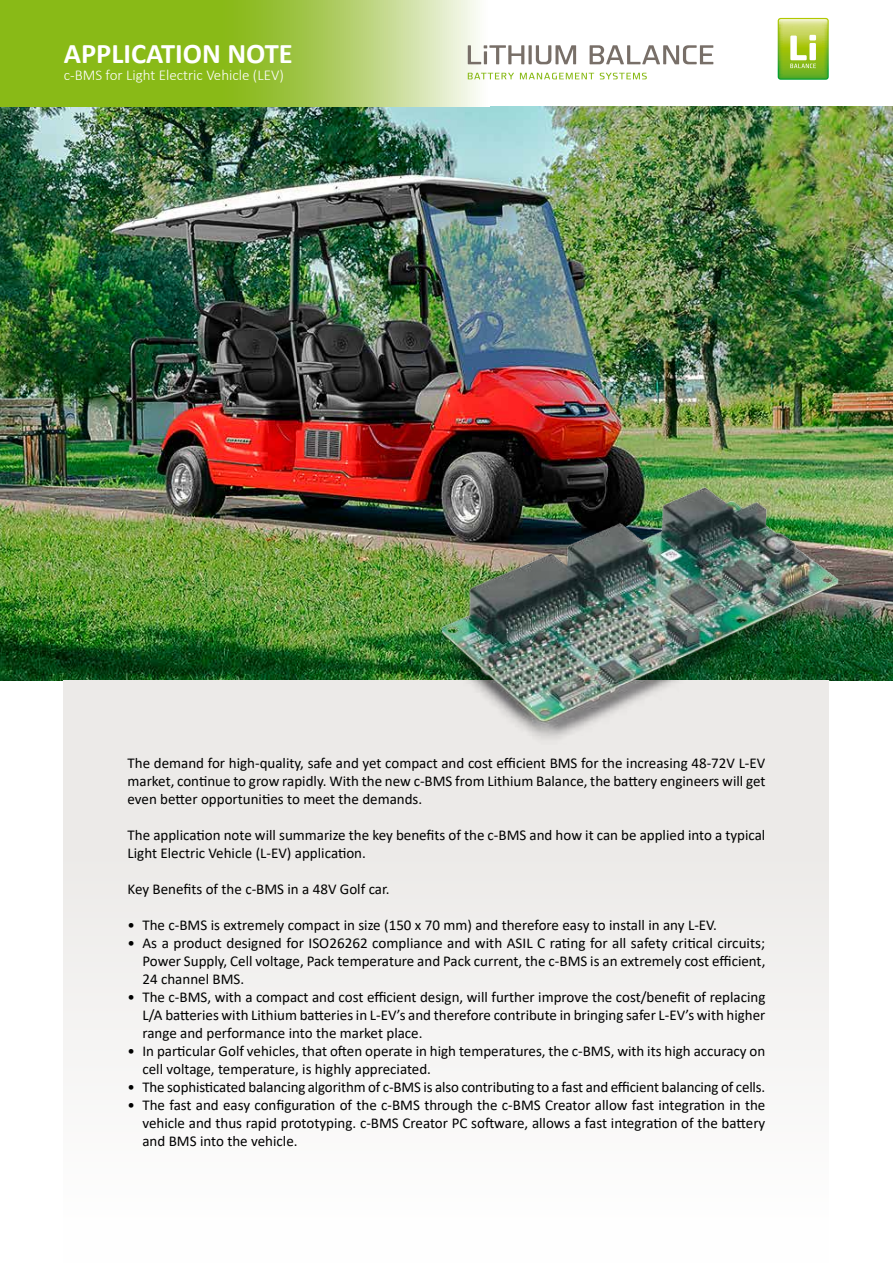
<style>
.page{position:relative;width:893px;height:1263px;background:#fff}
.page>*{position:absolute;margin:0;border:0;box-sizing:border-box;transform-origin:0 0}
.t1{font:700 28.5px "Calibri";color:#fff}
.t2{font:15px/18px "Calibri";color:#000;text-align:justify}
.t3{font:300 15px "Calibri";color:#fff}
</style>
<div class="page">
<img style="left:0;top:106px;width:893px;height:574px">
<svg style="left:0;top:0;width:489px;height:106px;background:#a3c74b"></svg>
<svg style="left:468px;top:45px;width:56px;height:19px"></svg>
<svg style="left:528px;top:45px;width:4px;height:19px"></svg>
<svg style="left:536px;top:45px;width:40px;height:19px"></svg>
<svg style="left:590px;top:45px;width:123px;height:19px"></svg>
<svg style="left:468px;top:73px;width:46px;height:6px"></svg>
<svg style="left:520px;top:73px;width:74px;height:6px"></svg>
<svg style="left:600px;top:73px;width:47px;height:6px"></svg>
<svg style="left:778px;top:18px;width:51px;height:62px;background:#a9cc54"></svg>
<div style="left:64px;top:680px;width:765px;height:583px;background:linear-gradient(to right,#f3f1f0,#f4f3f2)"></div>
<img style="left:431px;top:478px;width:449px;height:267px">
<h1 class="t1" style="left:64px;top:34px;width:231px">APPLICATION NOTE</h1>
<p class="t3" style="left:64px;top:66px;width:222px">c-BMS for Light Electric Vehicle (LEV)</p>
<p class="t2" style="left:128px;top:754px;width:639px">The demand for high-quality, safe and yet compact and cost efficient BMS for the increasing 48-72V L-EV market, continue to grow rapidly. With the new c-BMS from Lithium Balance, the battery engineers will get even better opportunities to meet the demands.</p>
<p class="t2" style="left:128px;top:826px;width:639px">The application note will summarize the key benefits of the c-BMS and how it can be applied into a typical<br>Light Electric Vehicle (L-EV) application.</p>
<p class="t2" style="left:128px;top:880px;width:264px">Key Benefits of the c-BMS in a 48V Golf car.</p>
<p class="t2" style="left:128px;top:916px;width:591px">• The c-BMS is extremely compact in size (150 x 70 mm) and therefore easy to install in any L-EV.</p>
<p class="t2" style="left:142px;top:934px;width:624px;text-indent:-15px">• As a product designed for ISO26262 compliance and with ASIL C rating for all safety critical circuits; Power Supply, Cell voltage, Pack temperature and Pack current, the c-BMS is an extremely cost efficient, 24 channel BMS.</p>
<p class="t2" style="left:142px;top:988px;width:624px;text-indent:-15px">• The c-BMS, with a compact and cost efficient design, will further improve the cost/benefit of replacing L/A batteries with Lithium batteries in L-EV’s and therefore contribute in bringing safer L-EV’s with higher range and performance into the market place.</p>
<p class="t2" style="left:142px;top:1042px;width:624px;text-indent:-15px">• In particular Golf vehicles, that often operate in high temperatures, the c-BMS, with its high accuracy on cell voltage, temperature, is highly appreciated.</p>
<p class="t2" style="left:128px;top:1078px;width:639px">• The sophisticated balancing algorithm of c-BMS is also contributing to a fast and efficient balancing of cells.</p>
<p class="t2" style="left:142px;top:1096px;width:624px;text-indent:-15px">• The fast and easy configuration of the c-BMS through the c-BMS Creator allow fast integration in the vehicle and thus rapid prototyping. c-BMS Creator PC software, allows a fast integration of the battery and BMS into the vehicle.</p>
</div>
